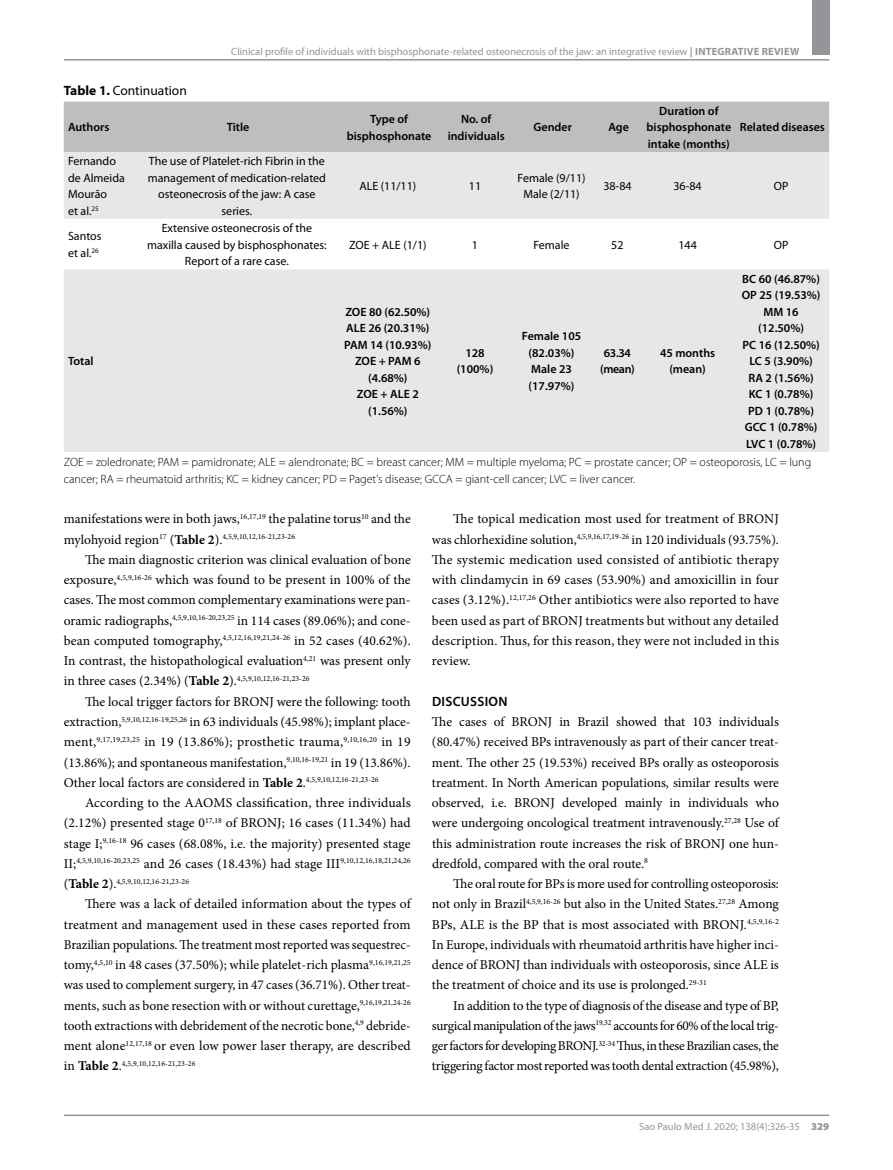
<style>
.page{position:relative;width:893px;height:1170px;background:#fff}
.page>*{position:absolute;margin:0;border:0;box-sizing:border-box;transform-origin:0 0}
.t1{font:13.5px/20.2px "Minion Pro";color:#000;text-align:justify}
.t2{font:13.5px "Myriad Pro";color:#000}
.t3{font:600 13.5px "Myriad Pro";letter-spacing:.02em;color:#000}
.t4{font:600 12px/16.5px "Myriad Pro";color:#000;text-align:center}
.t5{font:12px/16.5px "Myriad Pro";color:#000;text-align:center}
.t6{font:300 12px/16.5px "Myriad Pro";color:#000}
.t7{font:10.5px "Myriad Pro";color:#939598}
.t8{font:7.8px "Minion Pro";color:#000}
.s1{font-weight:700}
.s2{font-size:13.5px}
.s3{font-weight:700;font-size:13.5px}
.s4{font-weight:900}
</style>
<div class="page">
<div style="left:812px;top:0;width:17px;height:55px;background:#939598"></div>
<hr style="left:64px;top:59px;width:765px;height:2px;background:#939598">
<hr style="left:64px;top:1114px;width:765px;height:1px;background:#939598">
<div style="left:64px;top:102px;width:765px;height:50px;background:#bcbec0"></div>
<svg style="left:64px;top:152px;width:765px;height:300px;fill:#e6e7e8"></svg>
<p class="t2" style="left:64px;top:82px;width:125px"><span class="s1">Table 1.</span> Continuation</p>
<p class="t7" style="left:231px;top:45px;width:569px">Clinical profile of individuals with bisphosphonate-related osteonecrosis of the jaw: an integrative review <span class="s1">| INTEGRATIVE REVIEW</span></p>
<p class="t4" style="left:68px;top:119px;width:43px">Authors</p>
<p class="t4" style="left:227px;top:119px;width:24px">Title</p>
<p class="t4" style="left:347px;top:110px;width:86px">Type of bisphosphonate</p>
<p class="t4" style="left:448px;top:110px;width:59px">No. of individuals</p>
<p class="t4" style="left:533px;top:119px;width:40px">Gender</p>
<p class="t4" style="left:608px;top:119px;width:22px">Age</p>
<p class="t4" style="left:647px;top:102px;width:86px">Duration of bisphosphonate intake (months)</p>
<p class="t4" style="left:740px;top:119px;width:87px">Related diseases</p>
<p class="t5" style="left:68px;top:152px;width:58px;text-align:left">Fernando de Almeida<br>Mourão<br>et al.<sup>25</sup></p>
<p class="t5" style="left:148px;top:152px;width:180px">The use of Platelet-rich Fibrin in the management of medication-related osteonecrosis of the jaw: A case series.</p>
<p class="t5" style="left:68px;top:228px;width:35px;text-align:left">Santos et al.<sup>26</sup></p>
<p class="t5" style="left:147px;top:219px;width:181px">Extensive osteonecrosis of the maxilla caused by bisphosphonates:<br>Report of a rare case.</p>
<p class="t4" style="left:68px;top:352px;width:27px">Total</p>
<p class="t5" style="left:359px;top:177px;width:59px">ALE (11/11)</p>
<p class="t5" style="left:469px;top:177px;width:14px">11</p>
<p class="t5" style="left:517px;top:169px;width:70px">Female (9/11)<br>Male (2/11)</p>
<p class="t5" style="left:603px;top:177px;width:30px">38-84</p>
<p class="t5" style="left:673px;top:177px;width:30px">36-84</p>
<p class="t5" style="left:774px;top:177px;width:16px">OP</p>
<p class="t5" style="left:349px;top:236px;width:79px">ZOE + ALE (1/1)</p>
<p class="t5" style="left:472px;top:236px;width:8px">1</p>
<p class="t5" style="left:533px;top:236px;width:38px">Female</p>
<p class="t5" style="left:611px;top:236px;width:14px">52</p>
<p class="t5" style="left:678px;top:236px;width:20px">144</p>
<p class="t5" style="left:774px;top:236px;width:16px">OP</p>
<p class="t4" style="left:344px;top:303px;width:89px">ZOE 80 (62.50%)<br>ALE 26 (20.31%)<br>PAM 14 (10.93%)<br>ZOE + PAM 6 (4.68%)<br>ZOE + ALE 2 (1.56%)</p>
<p class="t4" style="left:457px;top:344px;width:38px">128 (100%)</p>
<p class="t4" style="left:522px;top:328px;width:61px">Female 105 (82.03%)<br>Male 23 (17.97%)</p>
<p class="t4" style="left:600px;top:344px;width:36px">63.34 (mean)</p>
<p class="t4" style="left:660px;top:344px;width:57px">45 months (mean)</p>
<p class="t4" style="left:742px;top:270px;width:80px">BC 60 (46.87%)<br>OP 25 (19.53%)<br>MM 16 (12.50%)<br>PC 16 (12.50%)<br>LC 5 (3.90%)<br>RA 2 (1.56%)<br>KC 1 (0.78%)<br>PD 1 (0.78%)<br>GCC 1 (0.78%)<br>LVC 1 (0.78%)</p>
<p class="t6" style="left:64px;top:454px;width:749px">ZOE = zoledronate; PAM = pamidronate; ALE = alendronate; BC = breast cancer; MM = multiple myeloma; PC = prostate cancer; OP = osteoporosis, LC = lung cancer; RA = rheumatoid arthritis; KC = kidney cancer; PD = Paget’s disease; GCCA = giant-cell cancer; LVC = liver cancer.</p>
<p class="t1" style="left:64px;top:509px;width:348px">manifestations were in both jaws,<sup>16,17,19</sup> the palatine torus<sup>10</sup> and the</p>
<p class="t8" style="left:64px;top:531px;width:233px"><span class="s2">mylohyoid region</span>17 <span class="s2">(</span><span class="s3">Table 2</span><span class="s2">).</span>4,5,9,10,12,16-21,23-26</p>
<p class="t1" style="left:64px;top:549px;width:348px;text-indent:21px">The main diagnostic criterion was clinical evaluation of bone exposure,<sup>4,5,9,16-26</sup> which was found to be present in 100% of the cases. The most common complementary examinations were pan&shy;oramic radiographs,<sup>4,5,9,10,16-20,23,25</sup> in 114 cases (89.06%); and cone&shy;bean computed tomography,<sup>4,5,12,16,19,21,24-26</sup> in 52 cases (40.62%).<br>In contrast, the histopathological evaluation<sup>4,21</sup> was present only</p>
<p class="t8" style="left:64px;top:673px;width:247px"><span class="s2">in three cases (2.34%) (</span><span class="s3">Table 2</span><span class="s2">).</span>4,5,9,10,12,16-21,23-26</p>
<p class="t1" style="left:64px;top:691px;width:348px;text-indent:21px">The local trigger factors for BRONJ were the following: tooth extraction,<sup>5,9,10,12,16-19,25,26</sup> in 63 individuals (45.98%); implant place&shy;ment,<sup>9,17,19,23,25</sup> in 19 (13.86%); prosthetic trauma,<sup>9,10,16,20</sup> in 19 (13.86%); and spontaneous manifestation,<sup>9,10,16-19,21</sup> in 19 (13.86%).<br>Other local factors are considered in <span class="s1">Table 2</span>.<sup>4,5,9,10,12,16-21,23-26</sup></p>
<p class="t1" style="left:64px;top:792px;width:348px;text-indent:21px">According to the AAOMS classification, three individuals (2.12%) presented stage 0<sup>17,18</sup> of BRONJ; 16 cases (11.34%) had stage I;<sup>9,16-18</sup> 96 cases (68.08%, i.e. the majority) presented stage</p>
<p class="t8" style="left:64px;top:855px;width:348px"><span class="s2">II;</span>4,5,9,10,16-20,23,25 <span class="s2">and 26 cases (18.43%) had stage III</span>9,10,12,16,18,21,24,26</p>
<p class="t8" style="left:64px;top:875px;width:127px"><span class="s2">(</span><span class="s3">Table 2</span><span class="s2">).</span>4,5,9,10,12,16-21,23-26</p>
<p class="t1" style="left:64px;top:893px;width:348px;text-indent:21px">There was a lack of detailed information about the types of treatment and management used in these cases reported from Brazilian populations. The treatment most reported was sequestrec&shy;tomy,<sup>4,5,10</sup> in 48 cases (37.50%); while platelet-rich plasma<sup>9,16,19,21,25 </sup>was used to complement surgery, in 47 cases (36.71%). Other treat&shy;ments, such as bone resection with or without curettage,<sup>9,16,19,21,24-26 </sup>tooth extractions with debridement of the necrotic bone,<sup>4,9</sup> debride&shy;ment alone<sup>12,17,18</sup> or even low power laser therapy, are described</p>
<p class="t8" style="left:64px;top:1058px;width:133px"><span class="s2">in</span> <span class="s3">Table 2</span><span class="s2">.</span>4,5,9,10,12,16-21,23-26</p>
<p class="t1" style="left:432px;top:509px;width:348px;text-indent:21px">The topical medication most used for treatment of BRONJ was chlorhexidine solution,<sup>4,5,9,16,17,19-26</sup> in 120 individuals (93.75%).<br>The systemic medication used consisted of antibiotic therapy with clindamycin in 69 cases (53.90%) and amoxicillin in four cases (3.12%).<sup>12,17,26</sup> Other antibiotics were also reported to have been used as part of BRONJ treatments but without any detailed description. Thus, for this reason, they were not included in this review.</p>
<p class="t3" style="left:432px;top:692px;width:77px">DISCUSSION</p>
<p class="t1" style="left:432px;top:711px;width:348px">The cases of BRONJ in Brazil showed that 103 individuals (80.47%) received BPs intravenously as part of their cancer treat&shy;ment. The other 25 (19.53%) received BPs orally as osteoporosis treatment. In North American populations, similar results were observed, i.e. BRONJ developed mainly in individuals who were undergoing oncological treatment intravenously.<sup>27,28</sup> Use of this administration route increases the risk of BRONJ one hun&shy;dredfold, compared with the oral route.<sup>8</sup></p>
<p class="t1" style="left:432px;top:873px;width:348px;text-indent:21px">The oral route for BPs is more used for controlling osteoporosis: not only in Brazil<sup>4,5,9,16-26</sup> but also in the United States.<sup>27,28</sup> Among BPs, ALE is the BP that is most associated with BRONJ.<sup>4,5,9,16-2<br></sup>In Europe, individuals with rheumatoid arthritis have higher inci&shy;dence of BRONJ than individuals with osteoporosis, since ALE is the treatment of choice and its use is prolonged.<sup>29-31</sup></p>
<p class="t1" style="left:432px;top:995px;width:348px;text-indent:21px">In addition to the type of diagnosis of the disease and type of BP, surgical manipulation of the jaws<sup>19,32</sup> accounts for 60% of the local trig&shy;ger factors for developing BRONJ.<sup>32-34</sup> Thus, in these Brazilian cases, the triggering factor most reported was tooth dental extraction (45.98%),</p>
<p class="t7" style="left:639px;top:1119px;width:191px">Sao Paulo Med J. 2020; 138(4):326-35 <span class="s4">329</span></p>
</div>
